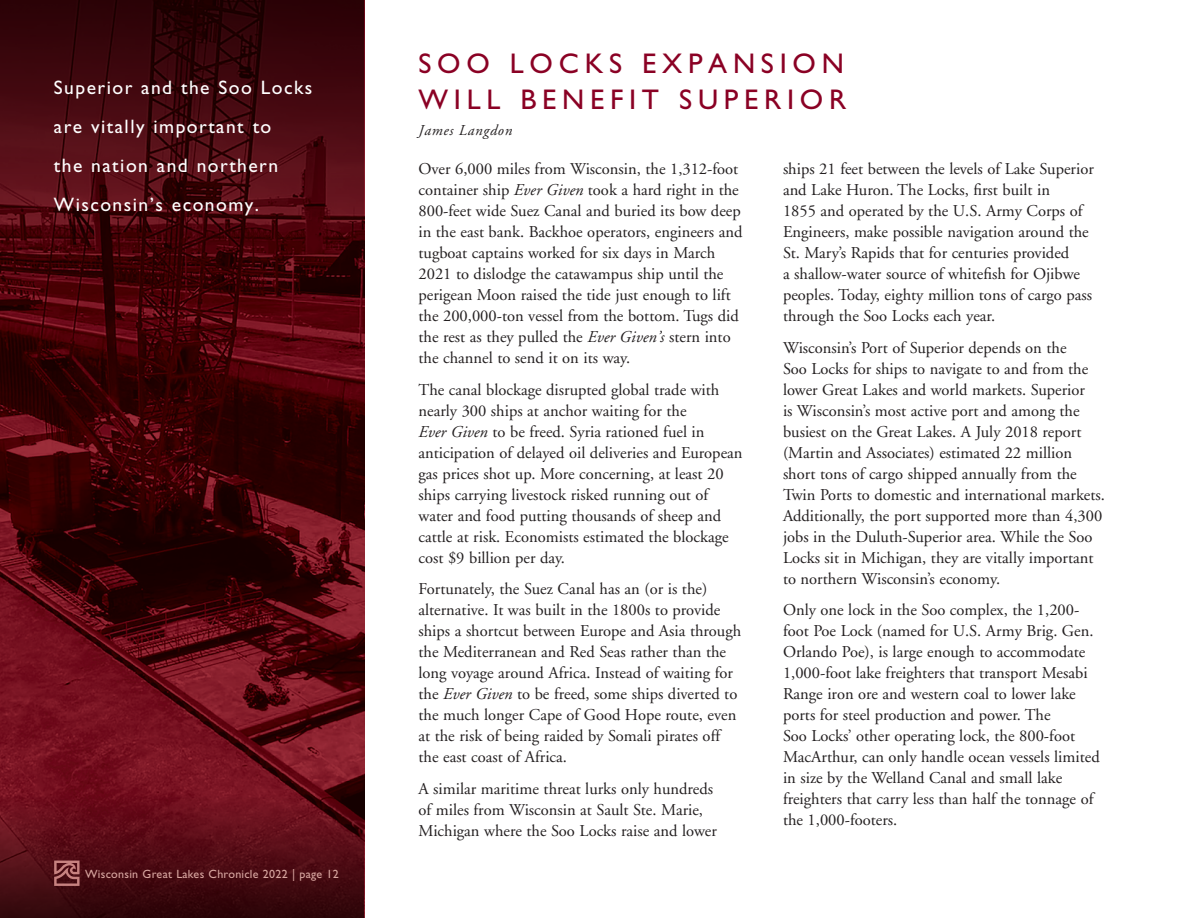
<style>
.page{position:relative;width:1188px;height:918px;background:#fff}
.page>*{position:absolute;margin:0;border:0;box-sizing:border-box;transform-origin:0 0}
.t1{font:28.5px/36px "Gill Sans";letter-spacing:.2em;color:#8a0124}
.t2{font:19.5px/39px "Gill Sans";letter-spacing:.075em;color:#fff}
.t3{font:16.5px/21px "Adobe Garamond";color:#231f20}
.t4{font:italic 15px "Adobe Garamond";letter-spacing:.05em;color:#231f20}
.t5{font:12px "Gill Sans";letter-spacing:.025em;color:#d8a6a0}
.s1{font-style:italic}
</style>
<div class="page">
<img style="left:0;top:324px;width:364px;height:464px">
<svg style="left:0;top:788px;width:364px;height:130px;background:#510b14"></svg>
<svg style="left:0;top:0;width:364px;height:324px;background:#43060c"></svg>
<svg style="left:54px;top:861px;width:26px;height:25px"></svg>
<p class="t2" style="left:54px;top:69px;width:260px">Superior and the Soo Locks are vitally important to<br>the nation and northern<br>Wisconsin’s economy.</p>
<p class="t5" style="left:85px;top:867px;width:255px">Wisconsin Great Lakes Chronicle 2022 | page 12</p>
<h1 class="t1" style="left:418px;top:46px;width:429px">SOO LOCKS EXPANSION<br>WILL BENEFIT SUPERIOR</h1>
<p class="t4" style="left:418px;top:122px;width:95px">James Langdon</p>
<p class="t3" style="left:418px;top:159px;width:325px">Over 6,000 miles from Wisconsin, the 1,312-foot container ship <span class="s1">Ever Given</span> took a hard right in the 800-feet wide Suez Canal and buried its bow deep in the east bank. Backhoe operators, engineers and tugboat captains worked for six days in March 2021 to dislodge the catawampus ship until the perigean Moon raised the tide just enough to lift the 200,000-ton vessel from the bottom. Tugs did the rest as they pulled the <span class="s1">Ever Given’s</span> stern into the channel to send it on its way.</p>
<p class="t3" style="left:418px;top:379px;width:326px">The canal blockage disrupted global trade with nearly 300 ships at anchor waiting for the<br><span class="s1">Ever Given</span> to be freed. Syria rationed fuel in anticipation of delayed oil deliveries and European gas prices shot up. More concerning, at least 20 ships carrying livestock risked running out of water and food putting thousands of sheep and cattle at risk. Economists estimated the blockage cost $9 billion per day.</p>
<p class="t3" style="left:418px;top:579px;width:324px">Fortunately, the Suez Canal has an (or is the) alternative. It was built in the 1800s to provide ships a shortcut between Europe and Asia through the Mediterranean and Red Seas rather than the long voyage around Africa. Instead of waiting for the <span class="s1">Ever Given</span> to be freed, some ships diverted to the much longer Cape of Good Hope route, even at the risk of being raided by Somali pirates off the east coast of Africa.</p>
<p class="t3" style="left:418px;top:778px;width:300px">A similar maritime threat lurks only hundreds of miles from Wisconsin at Sault Ste. Marie,<br>Michigan where the Soo Locks raise and lower</p>
<p class="t3" style="left:783px;top:159px;width:312px">ships 21 feet between the levels of Lake Superior and Lake Huron. The Locks, first built in<br>1855 and operated by the U.S. Army Corps of Engineers, make possible navigation around the St. Mary’s Rapids that for centuries provided<br>a shallow-water source of whitefish for Ojibwe peoples. Today, eighty million tons of cargo pass through the Soo Locks each year.</p>
<p class="t3" style="left:783px;top:337px;width:324px">Wisconsin’s Port of Superior depends on the<br>Soo Locks for ships to navigate to and from the lower Great Lakes and world markets. Superior<br>is Wisconsin’s most active port and among the busiest on the Great Lakes. A July 2018 report (Martin and Associates) estimated 22 million short tons of cargo shipped annually from the Twin Ports to domestic and international markets.<br>Additionally, the port supported more than 4,300 jobs in the Duluth-Superior area. While the Soo Locks sit in Michigan, they are vitally important to northern Wisconsin’s economy.</p>
<p class="t3" style="left:783px;top:600px;width:318px">Only one lock in the Soo complex, the 1,200- foot Poe Lock (named for U.S. Army Brig. Gen.<br>Orlando Poe), is large enough to accommodate 1,000-foot lake freighters that transport Mesabi Range iron ore and western coal to lower lake ports for steel production and power. The<br>Soo Locks’ other operating lock, the 800-foot MacArthur, can only handle ocean vessels limited in size by the Welland Canal and small lake freighters that carry less than half the tonnage of the 1,000-footers.</p>
</div>
